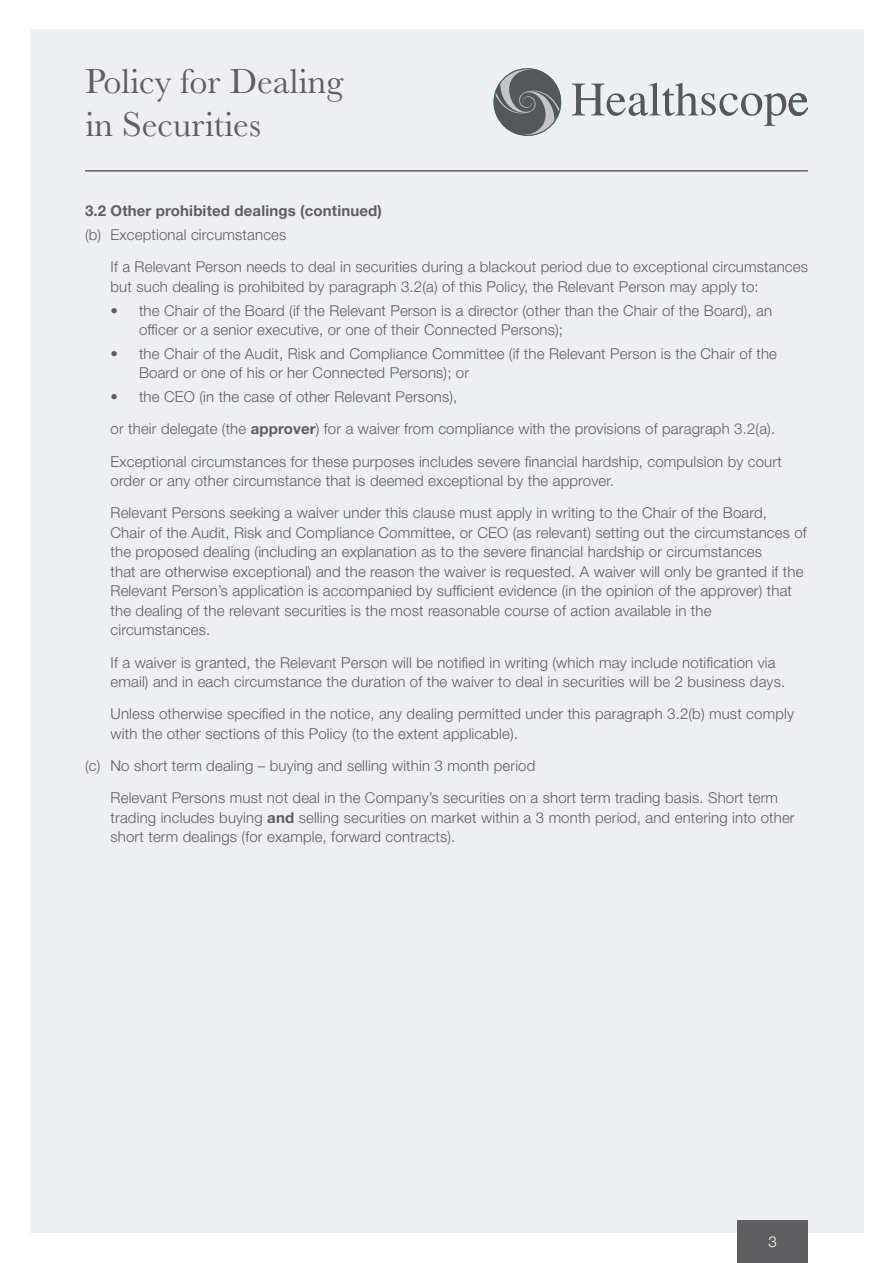
<style>
.page{position:relative;width:893px;height:1263px;background:#fff}
.page>*{position:absolute;margin:0;border:0;box-sizing:border-box;transform-origin:0 0}
.t1{font:36px/43.2px "Baskerville MT Std";color:#5f5f62}
.t2{font:300 15px/19.5px "Helvetica Neue LT Std";letter-spacing:.01em;color:#5f5f62}
.t3{font:700 15px "Helvetica Neue LT Std";letter-spacing:.01em;color:#5f5f62}
.t4{font:300 15px "Helvetica Neue LT Std";color:#fff}
.s1{font-weight:700}
</style>
<div class="page">
<div style="left:30px;top:30px;width:833px;height:1203px;background:#edeff1"></div>
<svg style="left:493px;top:68px;width:69px;height:68px"></svg>
<svg style="left:572px;top:83px;width:236px;height:43px"></svg>
<hr style="left:85px;top:170px;width:723px;height:2px;background:#5f5f62">
<div style="left:737px;top:1220px;width:71px;height:43px;background:#5f5f62"></div>
<h1 class="t1" style="left:85px;top:59px;width:260px">Policy for Dealing in Securities</h1>
<p class="t3" style="left:85px;top:202px;width:298px">3.2 Other prohibited dealings (continued)</p>
<p class="t2" style="left:111px;top:218px;width:699px;line-height:32.2px;text-indent:-26px">(b) Exceptional circumstances<br>If a Relevant Person needs to deal in securities during a blackout period due to exceptional circumstances</p>
<p class="t2" style="left:111px;top:276px;width:650px">but such dealing is prohibited by paragraph 3.2(a) of this Policy, the Relevant Person may apply to:</p>
<p class="t2" style="left:139px;top:300px;width:635px;text-indent:-28px">• the Chair of the Board (if the Relevant Person is a director (other than the Chair of the Board), an officer or a senior executive, or one of their Connected Persons);</p>
<p class="t2" style="left:139px;top:343px;width:639px;text-indent:-28px">• the Chair of the Audit, Risk and Compliance Committee (if the Relevant Person is the Chair of the<br>Board or one of his or her Connected Persons); or</p>
<p class="t2" style="left:111px;top:380px;width:673px;line-height:32.2px">• the CEO (in the case of other Relevant Persons),<br>or their delegate (the <span class="s1">approver</span>) for a waiver from compliance with the provisions of paragraph 3.2(a).<br>Exceptional circumstances for these purposes includes severe financial hardship, compulsion by court</p>
<p class="t2" style="left:111px;top:464px;width:658px;line-height:32.2px">order or any other circumstance that is deemed exceptional by the approver.<br>Relevant Persons seeking a waiver under this clause must apply in writing to the Chair of the Board,</p>
<p class="t2" style="left:111px;top:522px;width:698px">Chair of the Audit, Risk and Compliance Committee, or CEO (as relevant) setting out the circumstances of the proposed dealing (including an explanation as to the severe financial hardship or circumstances<br>that are otherwise exceptional) and the reason the waiver is requested. A waiver will only be granted if the Relevant Person’s application is accompanied by sufficient evidence (in the opinion of the approver) that the dealing of the relevant securities is the most reasonable course of action available in the circumstances.</p>
<p class="t2" style="left:111px;top:652px;width:676px">If a waiver is granted, the Relevant Person will be notified in writing (which may include notification via email) and in each circumstance the duration of the waiver to deal in securities will be 2 business days.</p>
<p class="t2" style="left:111px;top:704px;width:685px">Unless otherwise specified in the notice, any dealing permitted under this paragraph 3.2(b) must comply with the other sections of this Policy (to the extent applicable).</p>
<p class="t2" style="left:111px;top:749px;width:669px;line-height:32.2px;text-indent:-26px">(c) No short term dealing – buying and selling within 3 month period<br>Relevant Persons must not deal in the Company’s securities on a short term trading basis. Short term</p>
<p class="t2" style="left:111px;top:807px;width:686px">trading includes buying <span class="s1">and</span> selling securities on market within a 3 month period, and entering into other short term dealings (for example, forward contracts).</p>
<p class="t4" style="left:768px;top:1232px;width:10px">3</p>
</div>
